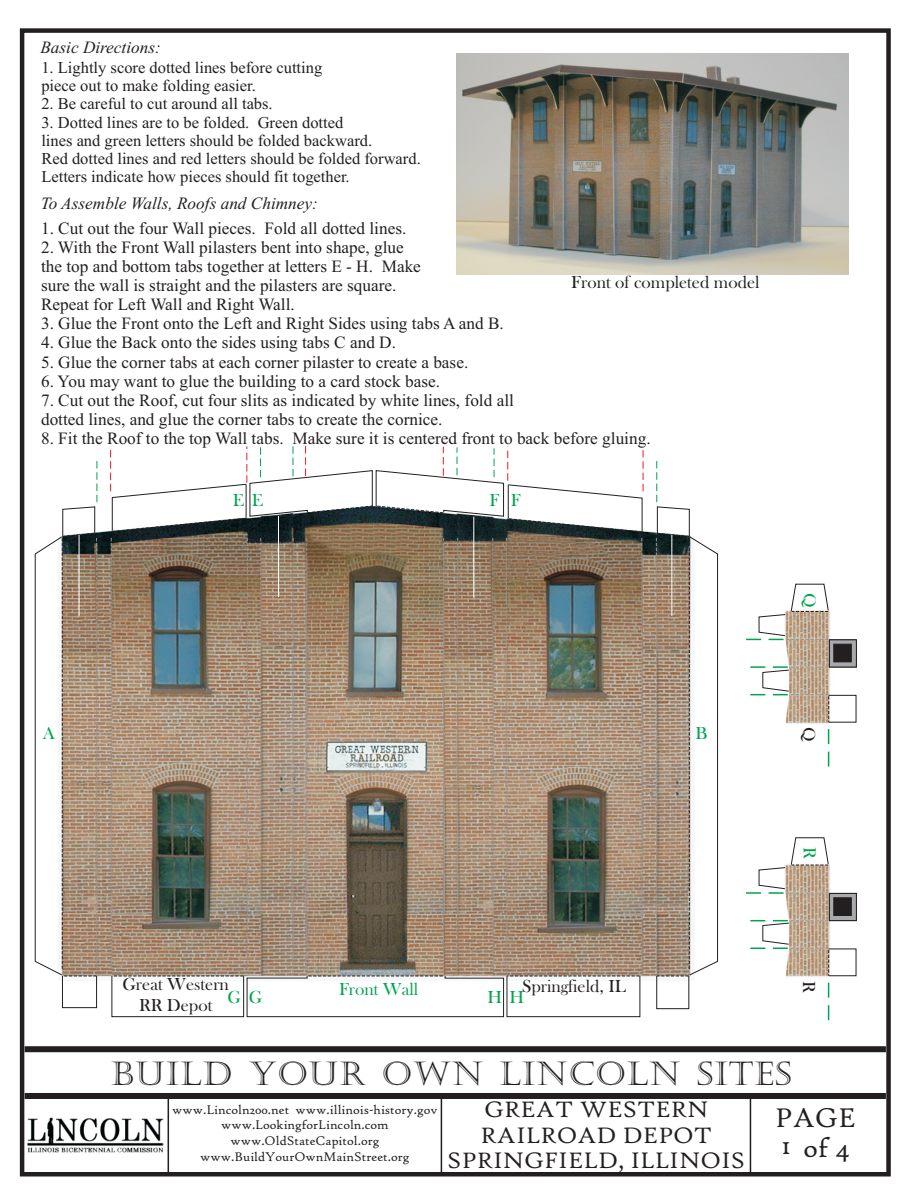
<style>
.page{position:relative;width:918px;height:1188px;background:#fff}
.page>*{position:absolute;margin:0;border:0;box-sizing:border-box;transform-origin:0 0}
.t1{font:32.55px "Castellar";letter-spacing:.035em;color:#231f20;scale:1.05 1}
.t2{font:30.15px "High Tower Text";color:#231f20}
.t3{font:29.1px/30.5px "High Tower Text";color:#231f20;text-align:right}
.t4{font:24px/25.2px "High Tower Text";color:#231f20;text-align:center;scale:1.04 1}
.t5{font:18px/20.5px "Bask Old Face";color:#231f20;text-align:center}
.t6{font:18px "Bask Old Face";color:#00a54f}
.t7{font:17.25px/19px "Times New Roman";color:#231f20}
.t8{font:italic 17.25px "Times New Roman";color:#231f20}
.t9{font:16.5px/18.3px "Times New Roman";color:#231f20}
.t10{font:13.5px/15.8px "High Tower Text";color:#231f20;text-align:center}
</style>
<div class="page">
<img style="left:61px;top:531px;width:629px;height:450px">
<div style="left:62px;top:976px;width:35px;height:32px;border:1px solid #231f20"></div>
<div style="left:657px;top:976px;width:32px;height:33px;border:1px solid #231f20"></div>
<svg style="left:656px;top:461px;width:62px;height:516px"></svg>
<svg style="left:642px;top:538px;width:1px;height:432px"></svg>
<svg style="left:506px;top:538px;width:1px;height:432px"></svg>
<svg style="left:493px;top:538px;width:1px;height:432px"></svg>
<svg style="left:457px;top:538px;width:1px;height:432px"></svg>
<svg style="left:443px;top:538px;width:1px;height:432px"></svg>
<svg style="left:307px;top:538px;width:1px;height:432px"></svg>
<svg style="left:293px;top:538px;width:1px;height:432px"></svg>
<svg style="left:260px;top:538px;width:1px;height:432px"></svg>
<svg style="left:247px;top:538px;width:1px;height:432px"></svg>
<svg style="left:111px;top:538px;width:1px;height:432px"></svg>
<svg style="left:35px;top:461px;width:63px;height:516px"></svg>
<svg style="left:746px;top:584px;width:111px;height:183px"></svg>
<svg style="left:746px;top:837px;width:111px;height:183px"></svg>
<hr style="left:79px;top:535px;width:1px;height:81px;background:#fff">
<hr style="left:671px;top:535px;width:1px;height:81px;background:#fff">
<hr style="left:278px;top:516px;width:1px;height:81px;background:#fff">
<hr style="left:473px;top:517px;width:1px;height:81px;background:#fff">
<svg style="left:112px;top:976px;width:528px;height:41px"></svg>
<svg style="left:110px;top:446px;width:534px;height:86px"></svg>
<img style="left:457px;top:54px;width:392px;height:221px">
<div style="left:20px;top:28px;width:871px;height:1149px;border:4px solid #231f20"></div>
<div style="left:25px;top:1093px;width:861px;height:6px;background:#231f20"></div>
<hr style="left:441px;top:1097px;width:1px;height:77px;background:#231f20">
<hr style="left:168px;top:1098px;width:1px;height:75px;background:#231f20">
<div style="left:25px;top:1046px;width:861px;height:6px;background:#231f20"></div>
<hr style="left:750px;top:1097px;width:1px;height:77px;background:#231f20">
<img style="left:27px;top:1117px;width:137px;height:36px">
<p class="t8" style="left:40px;top:41px;width:122px">Basic Directions:</p>
<p class="t9" style="left:41px;top:60px;width:282px">1. Lightly score dotted lines before cutting</p>
<p class="t9" style="left:41px;top:114px;width:381px">3. Dotted lines are to be folded. Green dotted<br>lines and green letters should be folded backward.<br>Red dotted lines and red letters should be folded forward.<br>Letters indicate how pieces should fit together.</p>
<p class="t9" style="left:41px;top:78px;width:216px">piece out to make folding easier.</p>
<p class="t9" style="left:41px;top:96px;width:233px">2. Be careful to cut around all tabs.</p>
<p class="t8" style="left:41px;top:197px;width:279px">To Assemble Walls, Roofs and Chimney:</p>
<p class="t7" style="left:41px;top:220px;width:367px">1. Cut out the four Wall pieces. Fold all dotted lines.</p>
<p class="t7" style="left:41px;top:239px;width:381px">2. With the Front Wall pilasters bent into shape, glue the top and bottom tabs together at letters E - H. Make sure the wall is straight and the pilasters are square.<br>Repeat for Left Wall and Right Wall.</p>
<p class="t7" style="left:41px;top:316px;width:464px">3. Glue the Front onto the Left and Right Sides using tabs A and B.</p>
<p class="t7" style="left:41px;top:335px;width:357px">4. Glue the Back onto the sides using tabs C and D.</p>
<p class="t7" style="left:41px;top:354px;width:429px">5. Glue the corner tabs at each corner pilaster to create a base.</p>
<p class="t7" style="left:41px;top:373px;width:401px">6. You may want to glue the building to a card stock base.</p>
<p class="t5" style="left:571px;top:274px;width:190px">Front of completed model</p>
<p class="t7" style="left:41px;top:392px;width:474px">7. Cut out the Roof, cut four slits as indicated by white lines, fold all dotted lines, and glue the corner tabs to create the cornice.</p>
<p class="t7" style="left:41px;top:430px;width:611px">8. Fit the Roof to the top Wall tabs. Make sure it is centered front to back before gluing.</p>
<p class="t6" style="left:233px;top:494px;width:32px">E E</p>
<p class="t6" style="left:489px;top:494px;width:33px">F F</p>
<p class="t6" style="left:43px;top:727px;width:14px">A</p>
<p class="t6" style="left:696px;top:727px;width:14px">B</p>
<p class="t5" style="left:122px;top:975px;width:108px">Great Western<br>RR Depot</p>
<p class="t6" style="left:339px;top:983px;width:81px">Front Wall</p>
<p class="t5" style="left:522px;top:977px;width:105px">Springfield, IL</p>
<p class="t6" style="left:228px;top:991px;width:36px">G G</p>
<p class="t6" style="left:488px;top:991px;width:38px">H H</p>
<p class="t6" style="left:816px;top:593px;width:16px;rotate:90deg">Q</p>
<p class="t5" style="left:818px;top:727px;width:16px;rotate:90deg">Q</p>
<p class="t6" style="left:816px;top:847px;width:13px;rotate:90deg">R</p>
<p class="t5" style="left:818px;top:981px;width:13px;rotate:90deg">R</p>
<h1 class="t1" style="left:111px;top:1054px;width:650px">BUILD YOUR OWN LINCOLN SITES</h1>
<h3 class="t3" style="left:775px;top:1105px;width:82px">PAGE of 4</h3>
<h3 class="t4" style="left:447px;top:1099px;width:288px">GREAT WESTERN<br>RAILROAD DEPOT<br>SPRINGFIELD, ILLINOIS</h3>
<p class="t10" style="left:172px;top:1103px;width:267px">www.Lincoln200.net www.illinois-history.gov www.LookingforLincoln.com www.OldStateCapitol.org www.BuildYourOwnMainStreet.org</p>
<h2 class="t2" style="left:782px;top:1132px;width:11px">1</h2>
</div>
